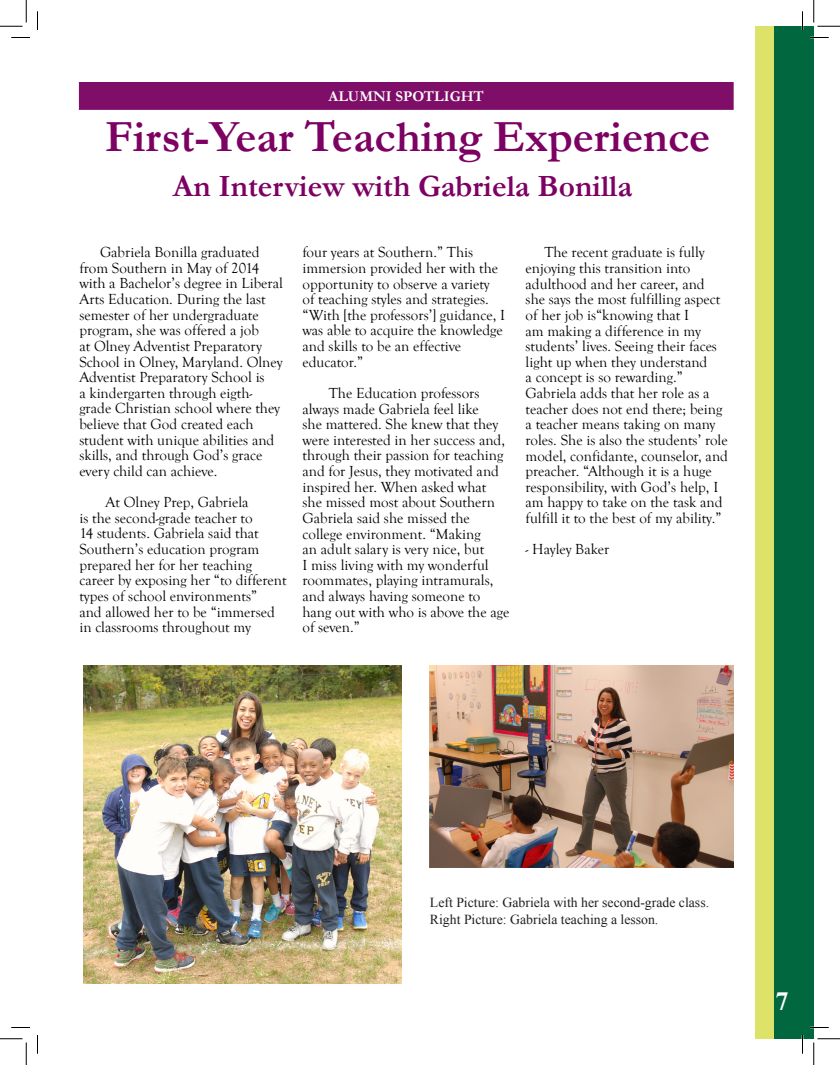
<style>
.page{position:relative;width:840px;height:1065px;background:#fff}
.page>*{position:absolute;margin:0;border:0;box-sizing:border-box;transform-origin:0 0}
.t1{font:700 45px "Garamond";color:#7d0063}
.t2{font:700 31.25px "Garamond";color:#7d0063}
.t3{font:700 26.25px "Times New Roman";color:#fff}
.t4{font:15px/15.6px "Goudy Old Style T";color:#000}
.t5{font:700 15px "Garamond";color:#fff}
.t6{font:13.75px/16.5px "Times New Roman";color:#231f20}
</style>
<div class="page">
<div style="left:773px;top:26px;width:41px;height:1013px;background:#00673e"></div>
<div style="left:755px;top:26px;width:18px;height:1013px;background:#dde269"></div>
<div style="left:79px;top:82px;width:654px;height:27px;background:#7f0e69"></div>
<div style="left:79px;top:82px;width:654px;height:28px;border:1px solid #7f0e69"></div>
<img style="left:84px;top:665px;width:318px;height:318px">
<img style="left:430px;top:665px;width:304px;height:203px">
<svg style="left:11px;top:37px;width:19px;height:1px"></svg>
<svg style="left:810px;top:37px;width:19px;height:1px"></svg>
<svg style="left:11px;top:1027px;width:19px;height:1px"></svg>
<svg style="left:810px;top:1027px;width:19px;height:1px"></svg>
<svg style="left:37px;top:11px;width:1px;height:19px"></svg>
<svg style="left:37px;top:1035px;width:1px;height:19px"></svg>
<svg style="left:802px;top:11px;width:1px;height:19px"></svg>
<svg style="left:802px;top:1035px;width:1px;height:19px"></svg>
<svg style="left:0;top:0;width:27px;height:27px"></svg>
<svg style="left:0;top:1039px;width:27px;height:26px"></svg>
<svg style="left:814px;top:0;width:26px;height:27px"></svg>
<svg style="left:814px;top:1039px;width:26px;height:26px"></svg>
<p class="t5" style="left:329px;top:86px;width:157px">Alumni spotlight</p>
<h1 class="t1" style="left:105px;top:106px;width:607px">First-Year Teaching Experience</h1>
<h2 class="t2" style="left:173px;top:165px;width:461px">An Interview with Gabriela Bonilla</h2>
<p class="t4" style="left:79px;top:245px;width:205px;text-indent:21px">Gabriela Bonilla graduated from Southern in May of 2014 with a Bachelor’s degree in Liberal<br>Arts Education. During the last semester of her undergraduate program, she was offered a job<br>at Olney Adventist Preparatory<br>School in Olney, Maryland. Olney<br>Adventist Preparatory School is<br>a kindergarten through eigth&shy;grade Christian school where they believe that God created each student with unique abilities and skills, and through God’s grace every child can achieve.</p>
<p class="t4" style="left:79px;top:495px;width:209px;text-indent:26px">At Olney Prep, Gabriela<br>is the second-grade teacher to<br>14 students. Gabriela said that<br>Southern’s education program prepared her for her teaching career by exposing her “to different types of school environments”<br>and allowed her to be “immersed in classrooms throughout my</p>
<p class="t4" style="left:302px;top:245px;width:204px">four years at Southern.” This immersion provided her with the opportunity to observe a variety of teaching styles and strategies. “With [the professors’] guidance, I was able to acquire the knowledge and skills to be an effective educator.”</p>
<p class="t4" style="left:302px;top:386px;width:208px;text-indent:26px">The Education professors always made Gabriela feel like<br>she mattered. She knew that they were interested in her success and, through their passion for teaching and for Jesus, they motivated and inspired her. When asked what she missed most about Southern<br>Gabriela said she missed the college environment. “Making<br>an adult salary is very nice, but<br>I miss living with my wonderful roommates, playing intramurals, and always having someone to hang out with who is above the age of seven.”</p>
<p class="t4" style="left:526px;top:245px;width:204px;text-indent:19px">The recent graduate is fully enjoying this transition into adulthood and her career, and<br>she says the most fulfilling aspect of her job is“knowing that I<br>am making a difference in my students’ lives. Seeing their faces light up when they understand<br>a concept is so rewarding.”<br>Gabriela adds that her role as a teacher does not end there; being a teacher means taking on many roles. She is also the students’ role model, confidante, counselor, and preacher. “Although it is a huge responsibility, with God’s help, I am happy to take on the task and fulfill it to the best of my ability.”</p>
<p class="t4" style="left:526px;top:542px;width:85px">- Hayley Baker</p>
<p class="t6" style="left:430px;top:894px;width:281px">Left Picture: Gabriela with her second-grade class.<br>Right Picture: Gabriela teaching a lesson.</p>
<h3 class="t3" style="left:776px;top:983px;width:15px">7</h3>
</div>
